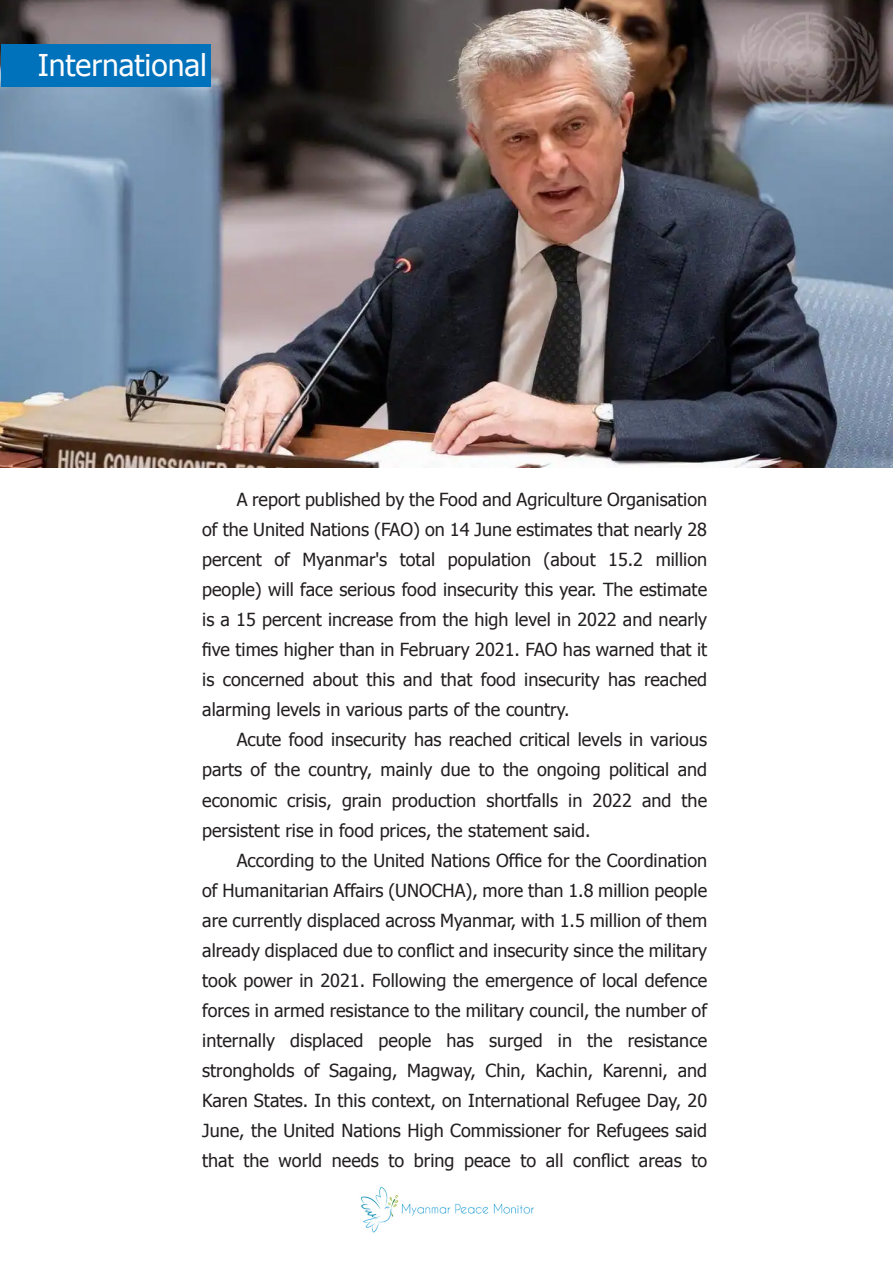
<style>
.page{position:relative;width:893px;height:1263px;background:#fff}
.page>*{position:absolute;margin:0;border:0;box-sizing:border-box;transform-origin:0 0}
.t1{font:30px "Zawgyi One";color:#fcfcfc}
.t2{font:21px "Zawgyi One";color:#fff}
.t3{font:18px/30px "Zawgyi One";color:#231f20;text-align:justify}
</style>
<div class="page">
<img style="left:361px;top:1186px;width:173px;height:47px">
<img style="left:0;top:0;width:893px;height:467px">
<div style="left:1px;top:44px;width:210px;height:43px;background:#0071bb"></div>
<p class="t1" style="left:38px;top:45px;width:171px">International</p>
<p class="t2" style="left:71px;top:54px;width:24px">16</p>
<p class="t3" style="left:202px;top:486px;width:506px;text-indent:35px">A report published by the Food and Agriculture Organisation of the United Nations (FAO) on 14 June estimates that nearly 28 percent of Myanmar's total population (about 15.2 million people) will face serious food insecurity this year. The estimate is a 15 percent increase from the high level in 2022 and nearly five times higher than in February 2021. FAO has warned that it is concerned about this and that food insecurity has reached alarming levels in various parts of the country.</p>
<p class="t3" style="left:202px;top:726px;width:506px;text-indent:35px">Acute food insecurity has reached critical levels in various parts of the country, mainly due to the ongoing political and economic crisis, grain production shortfalls in 2022 and the persistent rise in food prices, the statement said.</p>
<p class="t3" style="left:202px;top:846px;width:506px;text-indent:35px">According to the United Nations Office for the Coordination of Humanitarian Affairs (UNOCHA), more than 1.8 million people are currently displaced across Myanmar, with 1.5 million of them already displaced due to conflict and insecurity since the military took power in 2021. Following the emergence of local defence forces in armed resistance to the military council, the number of internally displaced people has surged in the resistance strongholds of Sagaing, Magway, Chin, Kachin, Karenni, and Karen States. In this context, on International Refugee Day, 20<br>June, the United Nations High Commissioner for Refugees said that the world needs to bring peace to all conflict areas to</p>
</div>
